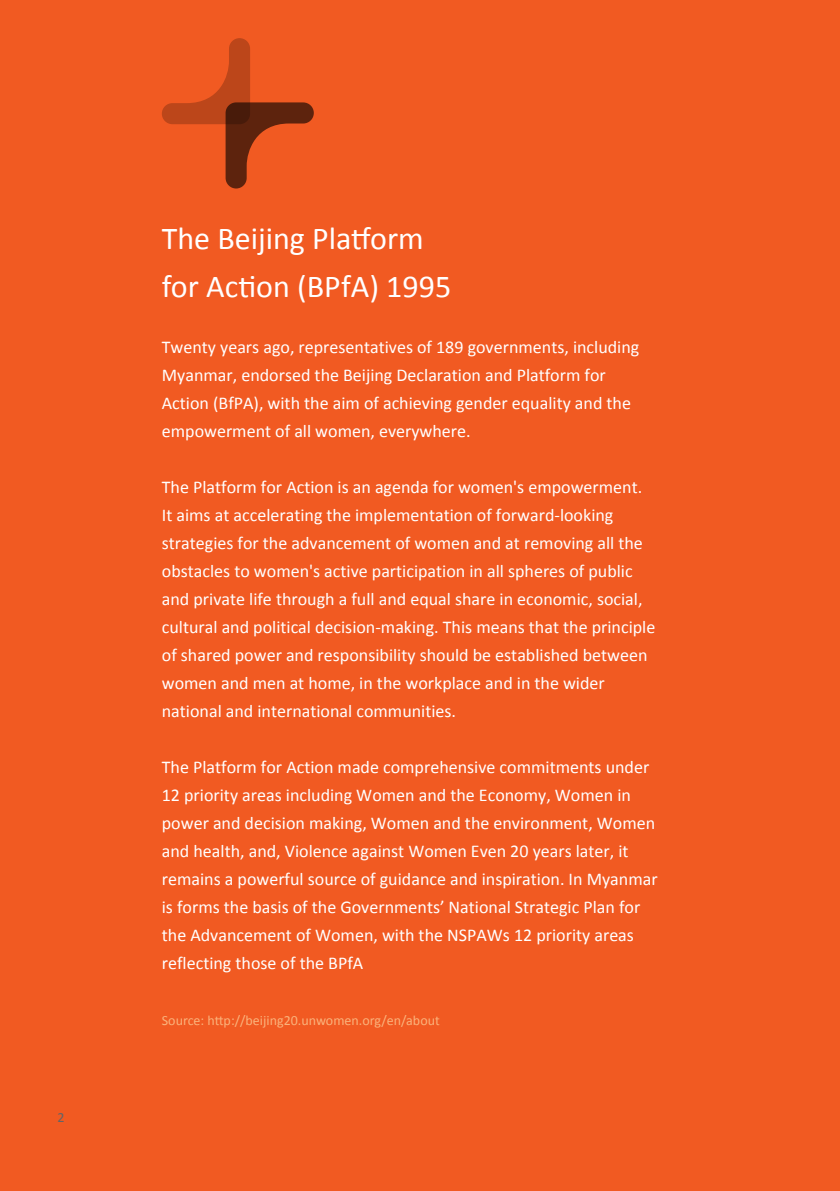
<style>
.page{position:relative;width:840px;height:1191px;background:#fff}
.page>*{position:absolute;margin:0;border:0;box-sizing:border-box;transform-origin:0 0}
.t1{font:32px/48px "Calibri";color:#fff}
.t2{font:18px/28px "Calibri";color:#fff}
.t3{font:14px "Calibri";color:#fab27b}
.t4{font:14px "Calibri";color:#636466}
</style>
<div class="page">
<div style="left:0;top:0;width:839px;height:1191px;background:#f15a22"></div>
<svg style="left:162px;top:38px;width:151px;height:150px"></svg>
<p class="t4" style="left:58px;top:1108px;width:9px">2</p>
<h1 class="t1" style="left:162px;top:213px;width:291px">The Beijing Platform for Action (BPfA) 1995</h1>
<p class="t2" style="left:162px;top:332px;width:478px">Twenty years ago, representatives of 189 governments, including Myanmar, endorsed the Beijing Declaration and Platform for Action (BfPA), with the aim of achieving gender equality and the empowerment of all women, everywhere.</p>
<p class="t2" style="left:162px;top:472px;width:494px">The Platform for Action is an agenda for women's empowerment.<br>It aims at accelerating the implementation of forward-looking strategies for the advancement of women and at removing all the obstacles to women's active participation in all spheres of public and private life through a full and equal share in economic, social, cultural and political decision-making. This means that the principle of shared power and responsibility should be established between women and men at home, in the workplace and in the wider national and international communities.</p>
<p class="t2" style="left:162px;top:752px;width:497px">The Platform for Action made comprehensive commitments under 12 priority areas including Women and the Economy, Women in power and decision making, Women and the environment, Women and health, and, Violence against Women Even 20 years later, it remains a powerful source of guidance and inspiration. In Myanmar is forms the basis of the Governments’ National Strategic Plan for the Advancement of Women, with the NSPAWs 12 priority areas reflecting those of the BPfA</p>
<p class="t3" style="left:162px;top:1011px;width:279px">Source: http://beijing20.unwomen.org/en/about</p>
</div>
